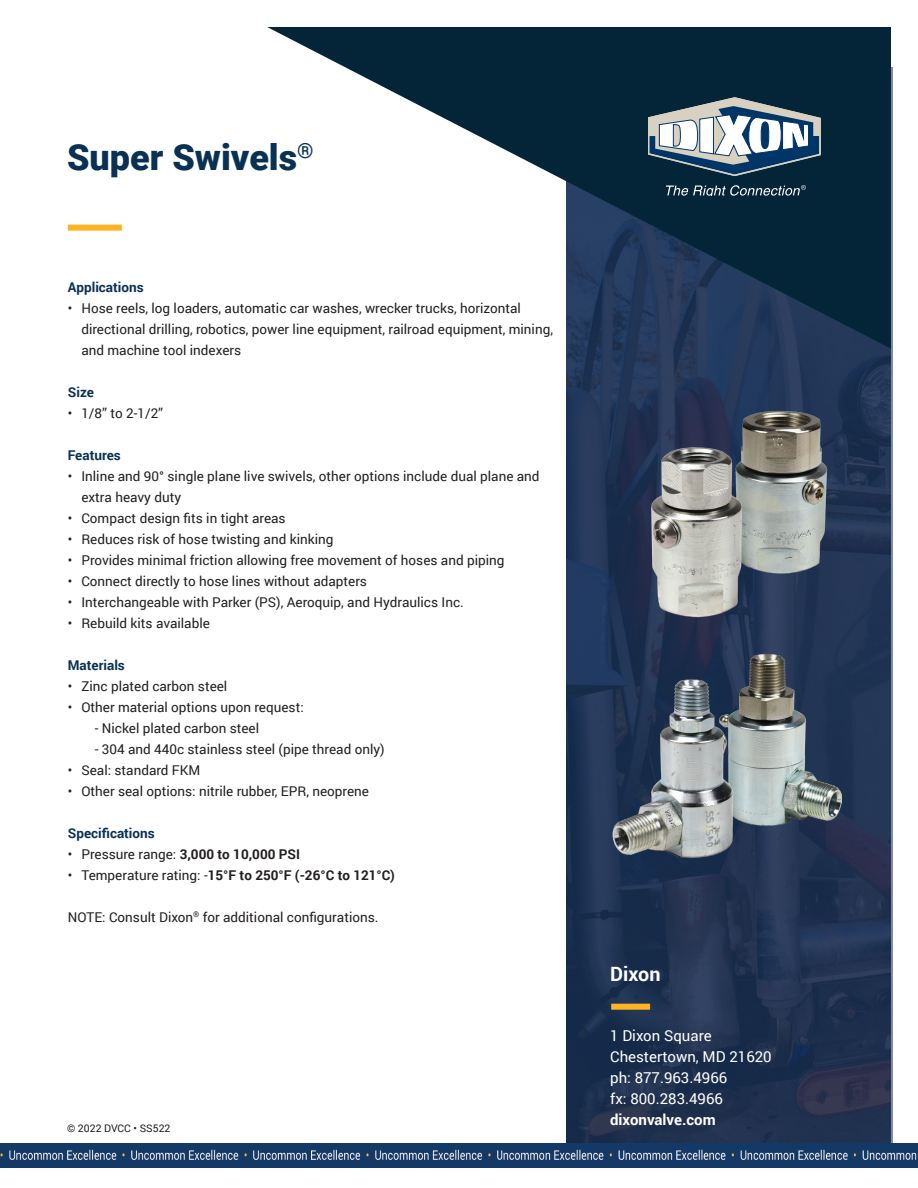
<style>
.page{position:relative;width:918px;height:1188px;background:#fff}
.page>*{position:absolute;margin:0;border:0;box-sizing:border-box;transform-origin:0 0}
._2020_Product_Name{font:900 36px "Roboto";color:#093153}
.t1{font:700 19.8px "Roboto";color:#fff}
.t2{font:15px/21px "Roboto";color:#fff}
.t3{font:700 15px "Roboto";color:#fff}
.paragraph_text{font:13.5px/21px "Roboto";color:#231f20}
.paragraph_text-2{font:700 13.5px "Roboto";color:#231f20}
._2020_Body_Text_Header{font:700 13.5px "Roboto";color:#093153}
.t4{font:10.5px "Roboto";color:#231f20}
.s1{font-weight:400}
</style>
<div class="page">
<svg style="left:566px;top:68px;width:326px;height:1076px;background:#223353"></svg>
<svg style="left:267px;top:27px;width:624px;height:322px"></svg>
<div style="left:68px;top:225px;width:54px;height:6px;background:#fcb423"></div>
<div style="left:611px;top:1004px;width:39px;height:6px;background:#fcb423"></div>
<svg style="left:648px;top:97px;width:173px;height:79px"></svg>
<svg style="left:666px;top:185px;width:140px;height:11px;background:#445b6a"></svg>
<img style="left:0;top:1144px;width:500px;height:24px">
<img style="left:500px;top:1144px;width:418px;height:24px">
<img style="left:717px;top:651px;width:125px;height:177px">
<img style="left:732px;top:408px;width:99px;height:168px">
<img style="left:649px;top:444px;width:95px;height:177px">
<img style="left:611px;top:677px;width:124px;height:184px">
<p class="_2020_Product_Name" style="left:67px;top:132px;width:248px">Super Swivels<sup>®</sup></p>
<p class="_2020_Body_Text_Header" style="left:68px;top:277px;width:77px">Applications</p>
<p class="paragraph_text" style="left:81px;top:297px;width:473px;text-indent:-14px">• Hose reels, log loaders, automatic car washes, wrecker trucks, horizontal directional drilling, robotics, power line equipment, railroad equipment, mining, and machine tool indexers</p>
<p class="_2020_Body_Text_Header" style="left:68px;top:382px;width:28px">Size</p>
<p class="paragraph_text" style="left:68px;top:402px;width:97px">• 1/8” to 2-1/2”</p>
<p class="_2020_Body_Text_Header" style="left:68px;top:445px;width:54px">Features</p>
<p class="paragraph_text" style="left:81px;top:465px;width:460px;text-indent:-14px">• Inline and 90° single plane live swivels, other options include dual plane and extra heavy duty</p>
<p class="paragraph_text" style="left:68px;top:507px;width:219px">• Compact design fits in tight areas</p>
<p class="paragraph_text" style="left:68px;top:528px;width:267px">• Reduces risk of hose twisting and kinking</p>
<p class="paragraph_text" style="left:68px;top:549px;width:438px">• Provides minimal friction allowing free movement of hoses and piping</p>
<p class="paragraph_text" style="left:68px;top:570px;width:301px">• Connect directly to hose lines without adapters</p>
<p class="paragraph_text" style="left:68px;top:591px;width:397px">• Interchangeable with Parker (PS), Aeroquip, and Hydraulics Inc.</p>
<p class="paragraph_text" style="left:68px;top:612px;width:144px">• Rebuild kits available</p>
<p class="_2020_Body_Text_Header" style="left:68px;top:655px;width:59px">Materials</p>
<p class="paragraph_text" style="left:68px;top:675px;width:161px">• Zinc plated carbon steel</p>
<p class="paragraph_text" style="left:68px;top:696px;width:237px">• Other material options upon request:</p>
<p class="paragraph_text" style="left:95px;top:717px;width:166px">- Nickel plated carbon steel</p>
<p class="paragraph_text" style="left:95px;top:738px;width:291px">- 304 and 440c stainless steel (pipe thread only)</p>
<p class="paragraph_text" style="left:68px;top:759px;width:134px">• Seal: standard FKM</p>
<p class="paragraph_text" style="left:68px;top:780px;width:303px">• Other seal options: nitrile rubber, EPR, neoprene</p>
<p class="_2020_Body_Text_Header" style="left:68px;top:823px;width:88px">Specifications</p>
<p class="paragraph_text-2" style="left:68px;top:844px;width:234px"><span class="s1">• Pressure range:</span> 3,000 to 10,000 PSI</p>
<p class="paragraph_text-2" style="left:68px;top:865px;width:329px"><span class="s1">• Temperature rating: -</span>15°F to 250°F (-26°C to 121°C)</p>
<p class="paragraph_text" style="left:68px;top:906px;width:312px">NOTE: Consult Dixon<sup>®</sup> for additional configurations.</p>
<p class="t4" style="left:67px;top:1120px;width:105px">© 2022 DVCC • SS522</p>
<p class="t1" style="left:610px;top:960px;width:52px">Dixon</p>
<p class="t2" style="left:610px;top:1025px;width:163px">1 Dixon Square<br>Chestertown, MD 21620</p>
<p class="t2" style="left:610px;top:1067px;width:119px">ph: 877.963.4966 fx: 800.283.4966</p>
<p class="t3" style="left:610px;top:1109px;width:107px">dixonvalve.com</p>
</div>
